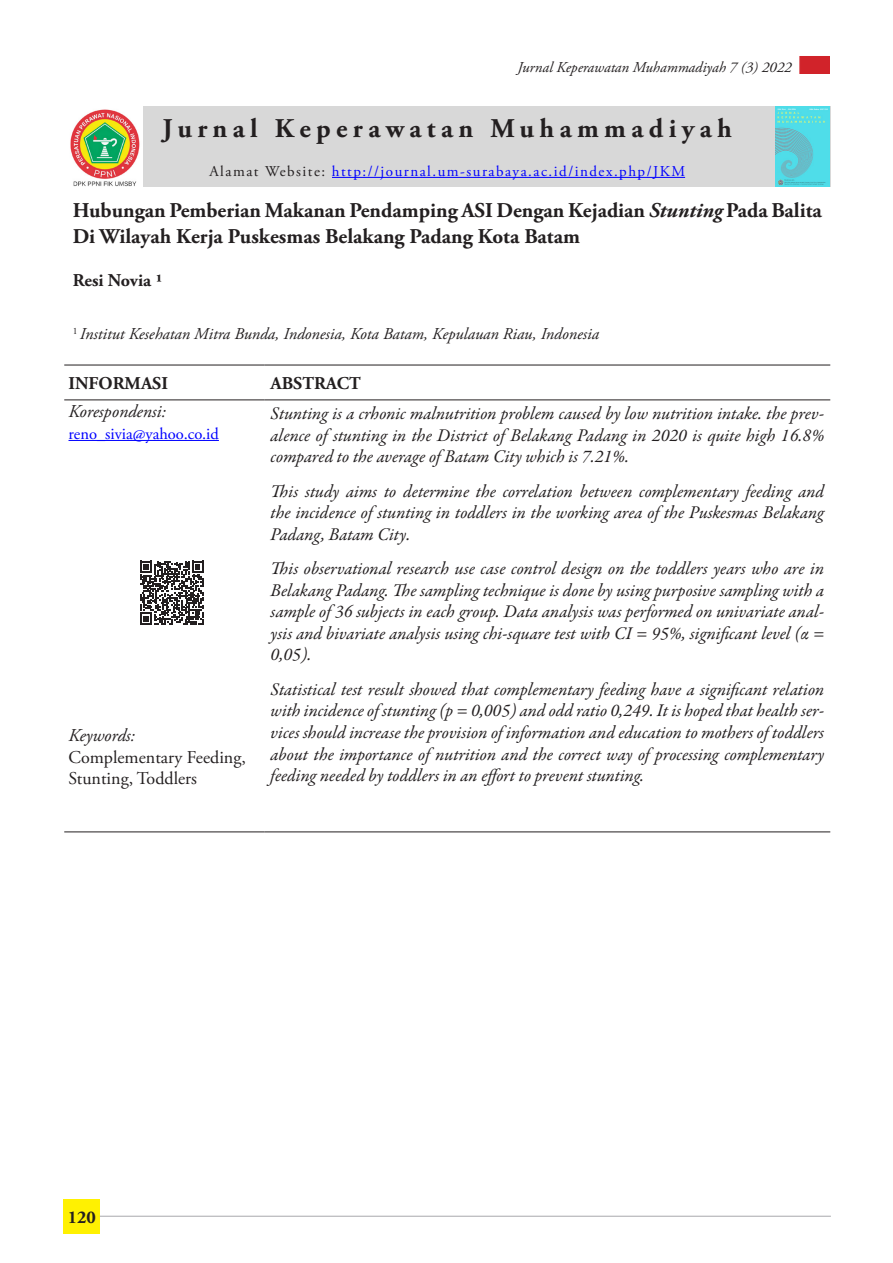
<style>
.page{position:relative;width:893px;height:1263px;background:#fff}
.page>*{position:absolute;margin:0;border:0;box-sizing:border-box;transform-origin:0 0}
.t1{font:700 27px "Adobe Garamond Pro";letter-spacing:.2em;color:#231f20}
.t2{font:700 21px/25.5px "Adobe Garamond Pro";color:#231f20}
.t3{font:italic 18px/21.6px "Garamond Premr Pro";letter-spacing:-.005em;color:#231f20;text-align:justify}
.t4{font:18px/21.6px "Adobe Garamond Pro";color:#231f20}
.t5{font:700 18px "Adobe Garamond Pro";color:#231f20}
.t6{font:italic 18px "Adobe Garamond Pro";color:#231f20}
.t7{font:italic 16.5px "Adobe Garamond Pro";color:#231f20}
.t8{font:16.5px "Adobe Garamond Pro";color:#00f}
.t9{font:15px "Adobe Garamond Pro";letter-spacing:.1em;color:#00f}
.t10{font:italic 15px "Adobe Garamond Pro";color:#231f20}
.s1{color:#231f20}
.s2{font-style:italic}
</style>
<div class="page">
<div style="left:64px;top:1199px;width:36px;height:34px;background:#fff101"></div>
<div style="left:799px;top:56px;width:31px;height:18px;background:#d1232a"></div>
<hr style="left:100px;top:1216px;width:731px;height:1px;background:#a8a9ad">
<div style="left:64px;top:106px;width:766px;height:81px;background:#d8d8d8"></div>
<hr style="left:64px;top:831px;width:201px;height:1px;background:#231f20">
<hr style="left:265px;top:831px;width:565px;height:1px;background:#231f20">
<hr style="left:64px;top:365px;width:201px;height:1px;background:#231f20">
<hr style="left:265px;top:365px;width:565px;height:1px;background:#231f20">
<hr style="left:64px;top:399px;width:201px;height:1px;background:#231f20">
<hr style="left:265px;top:399px;width:565px;height:1px;background:#231f20">
<hr style="left:332px;top:177px;width:353px;height:1px;background:#00f">
<hr style="left:69px;top:440px;width:150px;height:1px;background:#00f">
<img style="left:776px;top:106px;width:54px;height:81px">
<img style="left:65px;top:106px;width:78px;height:81px">
<svg style="left:140px;top:561px;width:64px;height:64px"></svg>
<p class="t10" style="left:518px;top:58px;width:276px">Jurnal Keperawatan Muhammadiyah 7 (3) 2022</p>
<p class="t1" style="left:163px;top:113px;width:571px">Jurnal Keperawatan Muhammadiyah</p>
<p class="t9" style="left:209px;top:162px;width:477px"><span class="s1">Alamat Website:</span> http://journal.um-surabaya.ac.id/index.php/JKM</p>
<p class="t2" style="left:73px;top:198px;width:750px">Hubungan Pemberian Makanan Pendamping ASI Dengan Kejadian <span class="s2">Stunting</span> Pada Balita<br>Di Wilayah Kerja Puskesmas Belakang Padang Kota Batam</p>
<p class="t5" style="left:73px;top:270px;width:91px">Resi Novia 1</p>
<p class="t7" style="left:73px;top:324px;width:528px"><sup>1</sup> Institut Kesehatan Mitra Bunda, Indonesia, Kota Batam, Kepulauan Riau, Indonesia</p>
<p class="t5" style="left:69px;top:373px;width:101px">INFORMASI</p>
<p class="t5" style="left:271px;top:373px;width:92px">ABSTRACT</p>
<p class="t6" style="left:69px;top:401px;width:99px">Korespondensi:</p>
<p class="t8" style="left:69px;top:424px;width:152px">reno_sivia@yahoo.co.id</p>
<p class="t3" style="left:271px;top:403px;width:555px">Stunting is a crhonic malnutrition problem caused by low nutrition intake. the prev&shy;alence of stunting in the District of Belakang Padang in 2020 is quite high 16.8% compared to the average of Batam City which is 7.21%.</p>
<p class="t3" style="left:271px;top:481px;width:555px">This study aims to determine the correlation between complementary feeding and the incidence of stunting in toddlers in the working area of the Puskesmas Belakang Padang, Batam City.</p>
<p class="t3" style="left:271px;top:559px;width:555px">This observational research use case control design on the toddlers years who are in Belakang Padang. The sampling technique is done by using purposive sampling with a sample of 36 subjects in each group. Data analysis was performed on univariate anal&shy;ysis and bivariate analysis using chi-square test with CI = 95%, significant level (α = 0,05).</p>
<p class="t3" style="left:271px;top:679px;width:555px">Statistical test result showed that complementary feeding have a significant relation with incidence of stunting (p = 0,005) and odd ratio 0,249. It is hoped that health ser&shy;vices should increase the provision of information and education to mothers of toddlers about the importance of nutrition and the correct way of processing complementary feeding needed by toddlers in an effort to prevent stunting.</p>
<p class="t6" style="left:69px;top:725px;width:68px">Keywords:</p>
<p class="t4" style="left:69px;top:747px;width:179px">Complementary Feeding,<br>Stunting, Toddlers</p>
<p class="t5" style="left:68px;top:1206px;width:30px">120</p>
</div>
